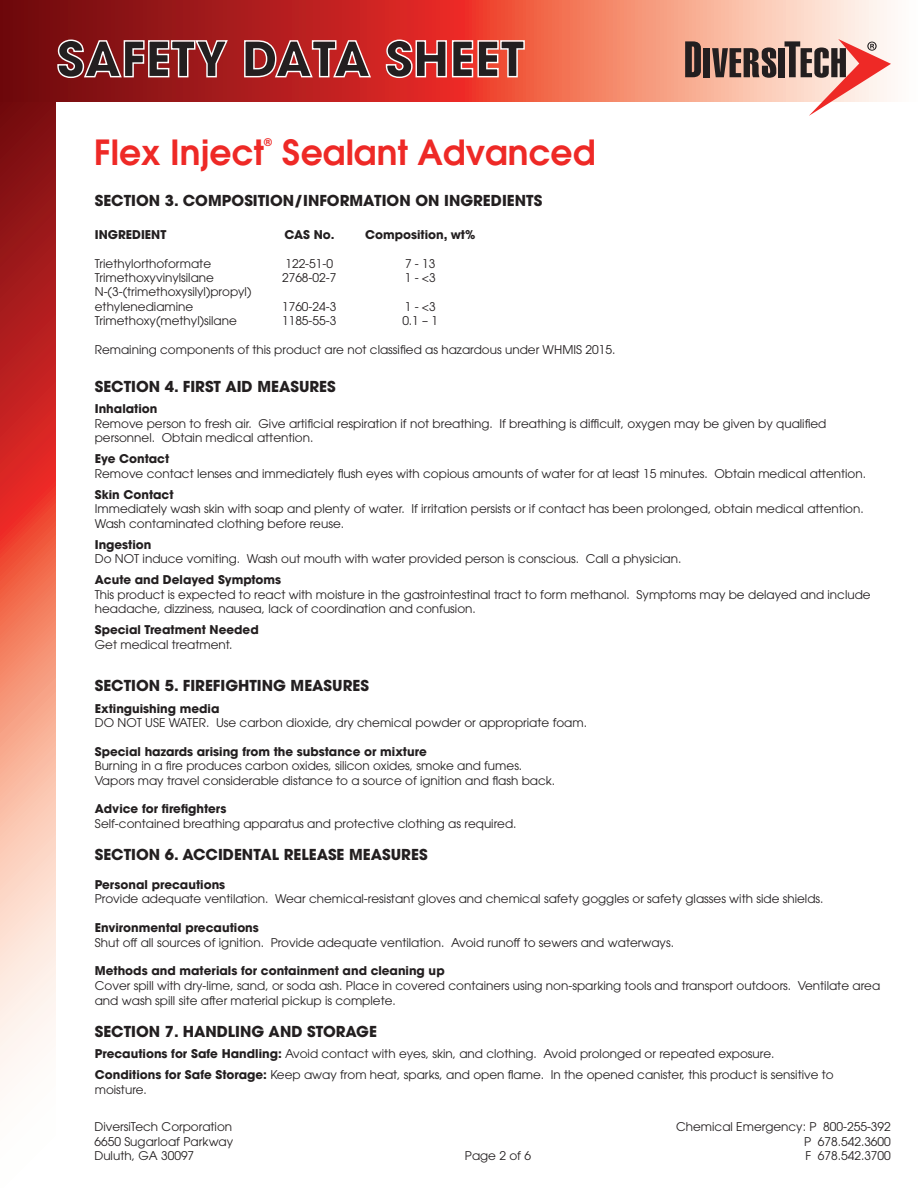
<style>
.page{position:relative;width:918px;height:1188px;background:#fff}
.page>*{position:absolute;margin:0;border:0;box-sizing:border-box;transform-origin:0 0}
.t1{font:700 48.3px "ITC Avant Garde Std";color:#231f20}
.t2{font:600 34.5px "ITC Avant Garde Std";color:#ee2926}
.t3{font:700 15px "ITC Avant Garde Std";color:#231f20}
.t4{font:12px/14.4px "ITC Avant Garde Std";color:#231f20}
.t5{font:700 12px "ITC Avant Garde Std";color:#231f20}
.t6{font:700 10.5px "ITC Avant Garde Std";color:#ee2926}
.s1{font-weight:700}
</style>
<div class="page">
<svg style="left:0;top:101px;width:56px;height:982px;background:#d9756a"></svg>
<svg style="left:0;top:0;width:891px;height:101px;background:#cd574b"></svg>
<svg style="left:57px;top:39px;width:172px;height:40px;background:#a43f41"></svg>
<svg style="left:243px;top:39px;width:129px;height:40px;background:#c74647"></svg>
<svg style="left:385px;top:39px;width:141px;height:40px;background:#eb5d55"></svg>
<svg style="left:685px;top:41px;width:16px;height:36px"></svg>
<div style="left:704px;top:48px;width:6px;height:29px;background:#231f20"></div>
<svg style="left:712px;top:48px;width:64px;height:30px;background:#6d5750"></svg>
<div style="left:779px;top:48px;width:6px;height:29px;background:#231f20"></div>
<svg style="left:785px;top:39px;width:106px;height:77px"></svg>
<h1 class="t1" style="left:57px;top:27px;width:469px">SAFETY DATA SHEET</h1>
<h2 class="t2" style="left:94px;top:130px;width:171px">Flex Inject</h2>
<p class="t6" style="left:264px;top:135px;width:10px">®</p>
<h2 class="t2" style="left:282px;top:130px;width:315px">Sealant Advanced</h2>
<p class="t3" style="left:95px;top:191px;width:449px">SECTION 3. COMPOSITION/INFORMATION ON INGREDIENTS</p>
<p class="t5" style="left:95px;top:226px;width:73px">INGREDIENT</p>
<p class="t5" style="left:285px;top:226px;width:52px">CAS No.</p>
<p class="t5" style="left:365px;top:226px;width:112px">Composition, wt%</p>
<p class="t4" style="left:95px;top:256px;width:118px">Triethylorthoformate</p>
<p class="t4" style="left:285px;top:256px;width:49px">122-51-0</p>
<p class="t4" style="left:405px;top:256px;width:32px">7 - 13</p>
<p class="t4" style="left:95px;top:270px;width:121px">Trimethoxyvinylsilane</p>
<p class="t4" style="left:282px;top:270px;width:56px">2768-02-7</p>
<p class="t4" style="left:405px;top:270px;width:33px">1 - &lt;3</p>
<p class="t4" style="left:95px;top:285px;width:158px">N-(3-(trimethoxysilyl)propyl) ethylenediamine</p>
<p class="t4" style="left:282px;top:299px;width:56px">1760-24-3</p>
<p class="t4" style="left:405px;top:299px;width:33px">1 - &lt;3</p>
<p class="t4" style="left:95px;top:313px;width:144px">Trimethoxy(methyl)silane</p>
<p class="t4" style="left:282px;top:313px;width:56px">1185-55-3</p>
<p class="t4" style="left:402px;top:313px;width:37px">0.1 – 1</p>
<p class="t4" style="left:95px;top:342px;width:522px">Remaining components of this product are not classified as hazardous under WHMIS 2015.</p>
<p class="t3" style="left:95px;top:377px;width:242px">SECTION 4. FIRST AID MEASURES</p>
<p class="t5" style="left:95px;top:401px;width:64px">Inhalation</p>
<p class="t4" style="left:95px;top:416px;width:733px">Remove person to fresh air. Give artificial respiration if not breathing. If breathing is difficult, oxygen may be given by qualified personnel. Obtain medical attention.</p>
<p class="t5" style="left:95px;top:451px;width:76px">Eye Contact</p>
<p class="t4" style="left:95px;top:466px;width:773px">Remove contact lenses and immediately flush eyes with copious amounts of water for at least 15 minutes. Obtain medical attention.</p>
<p class="t5" style="left:95px;top:486px;width:80px">Skin Contact</p>
<p class="t4" style="left:95px;top:501px;width:770px">Immediately wash skin with soap and plenty of water. If irritation persists or if contact has been prolonged, obtain medical attention.<br>Wash contaminated clothing before reuse.</p>
<p class="t5" style="left:95px;top:536px;width:58px">Ingestion</p>
<p class="t4" style="left:95px;top:551px;width:588px">Do NOT induce vomiting. Wash out mouth with water provided person is conscious. Call a physician.</p>
<p class="t5" style="left:95px;top:572px;width:188px">Acute and Delayed Symptoms</p>
<p class="t4" style="left:95px;top:587px;width:777px">This product is expected to react with moisture in the gastrointestinal tract to form methanol. Symptoms may be delayed and include headache, dizziness, nausea, lack of coordination and confusion.</p>
<p class="t5" style="left:95px;top:622px;width:165px">Special Treatment Needed</p>
<p class="t4" style="left:95px;top:637px;width:139px">Get medical treatment.</p>
<p class="t3" style="left:95px;top:676px;width:276px">SECTION 5. FIREFIGHTING MEASURES</p>
<p class="t5" style="left:95px;top:700px;width:126px">Extinguishing media</p>
<p class="t4" style="left:95px;top:715px;width:494px">DO NOT USE WATER. Use carbon dioxide, dry chemical powder or appropriate foam.</p>
<p class="t5" style="left:95px;top:743px;width:333px">Special hazards arising from the substance or mixture</p>
<p class="t4" style="left:95px;top:758px;width:462px">Burning in a fire produces carbon oxides, silicon oxides, smoke and fumes.<br>Vapors may travel considerable distance to a source of ignition and flash back.</p>
<p class="t5" style="left:95px;top:801px;width:133px">Advice for firefighters</p>
<p class="t4" style="left:95px;top:816px;width:423px">Self-contained breathing apparatus and protective clothing as required.</p>
<p class="t3" style="left:95px;top:845px;width:334px">SECTION 6. ACCIDENTAL RELEASE MEASURES</p>
<p class="t5" style="left:95px;top:877px;width:132px">Personal precautions</p>
<p class="t4" style="left:95px;top:892px;width:730px">Provide adequate ventilation. Wear chemical-resistant gloves and chemical safety goggles or safety glasses with side shields.</p>
<p class="t5" style="left:95px;top:920px;width:166px">Environmental precautions</p>
<p class="t4" style="left:95px;top:935px;width:581px">Shut off all sources of ignition. Provide adequate ventilation. Avoid runoff to sewers and waterways.</p>
<p class="t5" style="left:95px;top:963px;width:352px">Methods and materials for containment and cleaning up</p>
<p class="t4" style="left:95px;top:978px;width:787px;line-height:15px">Cover spill with dry-lime, sand, or soda ash. Place in covered containers using non-sparking tools and transport outdoors. Ventilate area and wash spill site after material pickup is complete.</p>
<p class="t3" style="left:95px;top:1022px;width:284px">SECTION 7. HANDLING AND STORAGE</p>
<p class="t4" style="left:95px;top:1043px;width:741px;line-height:21.1px"><span class="s1">Precautions for Safe Handling:</span> Avoid contact with eyes, skin, and clothing. Avoid prolonged or repeated exposure.<br><span class="s1">Conditions for Safe Storage:</span> Keep away from heat, sparks, and open flame. In the opened canister, this product is sensitive to</p>
<p class="t4" style="left:95px;top:1082px;width:54px">moisture.</p>
<p class="t4" style="left:94px;top:1119px;width:139px">DiversiTech Corporation</p>
<p class="t4" style="left:676px;top:1119px;width:216px">Chemical Emergency: P 800-255-392</p>
<p class="t4" style="left:94px;top:1134px;width:140px">6650 Sugarloaf Parkway</p>
<p class="t4" style="left:804px;top:1134px;width:88px">P 678.542.3600</p>
<p class="t4" style="left:94px;top:1148px;width:101px">Duluth, GA 30097</p>
<p class="t4" style="left:465px;top:1148px;width:68px">Page 2 of 6</p>
<p class="t4" style="left:805px;top:1148px;width:87px">F 678.542.3700</p>
</div>
